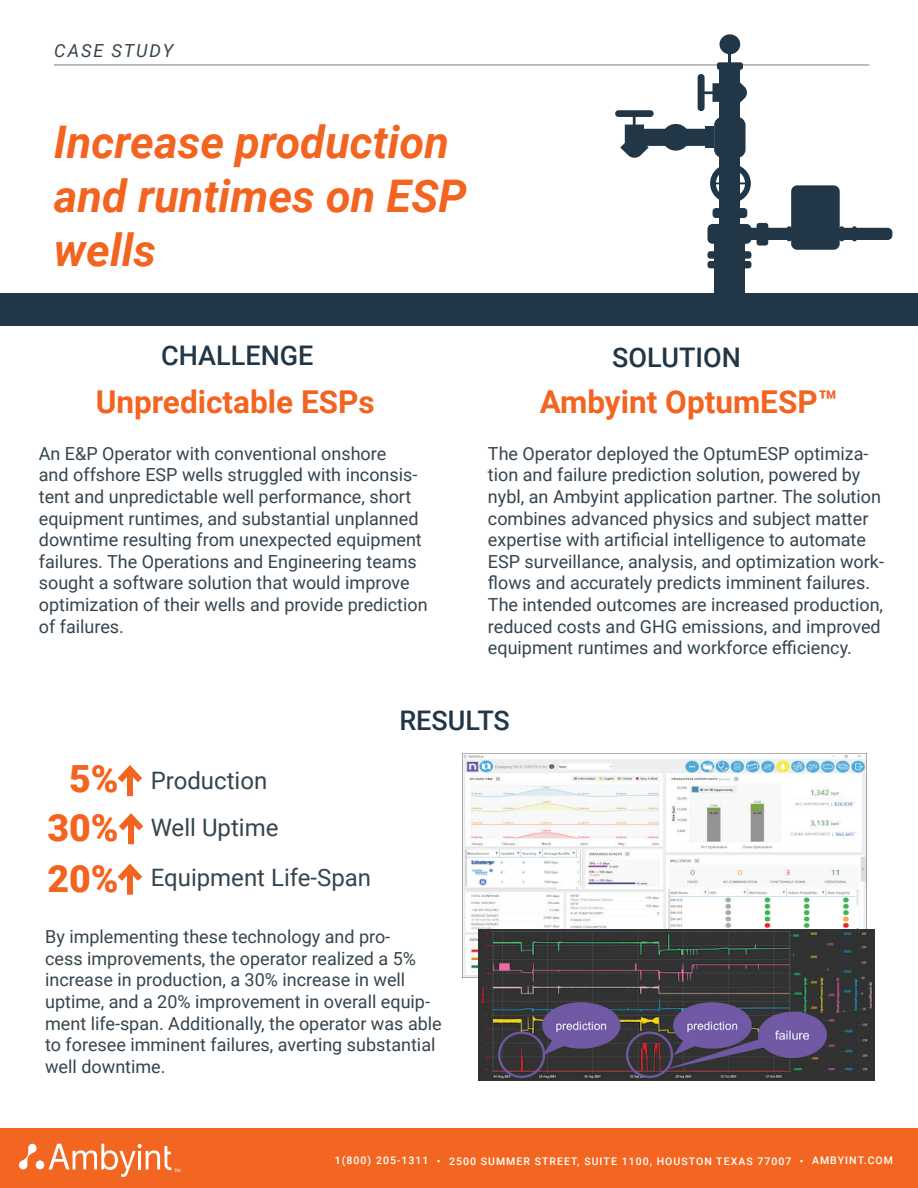
<style>
.page{position:relative;width:918px;height:1188px;background:#fff}
.page>*{position:absolute;margin:0;border:0;box-sizing:border-box;transform-origin:0 0}
.t1{font:italic 700 45px/54px "Roboto";color:#f36421}
.t2{font:900 37.5px "Roboto";color:#f36421}
.t3{font:700 31.5px "Roboto";color:#f36421}
.t4{font:500 27px "Roboto";color:#213646}
.t5{font:24px/49.9px "Roboto";color:#35444e}
.t6{font:18px/21.6px "Roboto";color:#35444e}
.t7{font:italic 18px "Roboto";letter-spacing:.11em;color:#35444e}
.t8{font:500 10.5px "Roboto";letter-spacing:.1em;color:#fff}
.t9{font:4.8px "Myriad Pro";color:#fff}
.s1{font-weight:900;font-size:37.5px;color:#f36421}
</style>
<div class="page">
<div style="left:0;top:1129px;width:918px;height:59px;background:#f36621"></div>
<svg style="left:19px;top:1144px;width:18px;height:25px"></svg>
<div style="left:36px;top:1160px;width:8px;height:9px;background:#fff;border-radius:50%"></div>
<svg style="left:49px;top:1144px;width:122px;height:33px"></svg>
<hr style="left:54px;top:64px;width:815px;height:2px;background:#a8a9ad">
<img style="left:463px;top:754px;width:404px;height:224px">
<div style="left:128px;top:818px;width:6px;height:26px;background:#f36421"></div>
<svg style="left:118px;top:813px;width:26px;height:18px"></svg>
<div style="left:0;top:293px;width:918px;height:33px;background:#213646"></div>
<div style="left:720px;top:69px;width:20px;height:156px;background:#213646"></div>
<div style="left:714px;top:244px;width:31px;height:49px;background:#213646"></div>
<div style="left:720px;top:34px;width:20px;height:20px;background:#213646;border-radius:50%"></div>
<div style="left:713px;top:208px;width:34px;height:10px;background:#213646;border-radius:3px"></div>
<div style="left:717px;top:62px;width:26px;height:8px;background:#213646;border-radius:3px"></div>
<div style="left:707px;top:224px;width:44px;height:20px;background:#213646;border-radius:5px"></div>
<svg style="left:751px;top:228px;width:36px;height:12px"></svg>
<svg style="left:844px;top:228px;width:48px;height:12px"></svg>
<div style="left:757px;top:223px;width:11px;height:23px;background:#213646;border-radius:3px"></div>
<hr style="left:787px;top:226px;width:4px;height:15px;background:#213646">
<hr style="left:840px;top:226px;width:4px;height:15px;background:#213646">
<hr style="left:852px;top:226px;width:4px;height:15px;background:#213646">
<div style="left:707px;top:251px;width:44px;height:8px;background:#213646;border-radius:3px"></div>
<div style="left:707px;top:261px;width:44px;height:7px;background:#213646;border-radius:3px"></div>
<svg style="left:729px;top:54px;width:2px;height:8px"></svg>
<div style="left:791px;top:185px;width:49px;height:65px;background:#213646;border-radius:6px"></div>
<svg style="left:615px;top:74px;width:136px;height:129px"></svg>
<div style="left:127px;top:769px;width:6px;height:27px;background:#f36421"></div>
<svg style="left:117px;top:765px;width:26px;height:18px"></svg>
<img style="left:479px;top:930px;width:396px;height:151px">
<div style="left:127px;top:868px;width:6px;height:27px;background:#f36421"></div>
<svg style="left:117px;top:863px;width:26px;height:18px"></svg>
<p class="t7" style="left:54px;top:38px;width:121px">CASE STUDY</p>
<h1 class="t1" style="left:54px;top:113px;width:414px">Increase production and runtimes on ESP wells</h1>
<h3 class="t4" style="left:161px;top:337px;width:154px">CHALLENGE</h3>
<h3 class="t3" style="left:96px;top:380px;width:280px">Unpredictable ESPs</h3>
<p class="t6" style="left:39px;top:442px;width:390px">An E&amp;P Operator with conventional onshore<br>and offshore ESP wells struggled with inconsis&shy;tent and unpredictable well performance, short equipment runtimes, and substantial unplanned downtime resulting from unexpected equipment failures. The Operations and Engineering teams sought a software solution that would improve optimization of their wells and provide prediction of failures.</p>
<h3 class="t4" style="left:612px;top:338px;width:130px">SOLUTION</h3>
<h3 class="t3" style="left:540px;top:380px;width:299px">Ambyint OptumESP™</h3>
<p class="t6" style="left:488px;top:442px;width:398px">The Operator deployed the OptumESP optimiza&shy;tion and failure prediction solution, powered by nybl, an Ambyint application partner. The solution combines advanced physics and subject matter expertise with artificial intelligence to automate ESP surveillance, analysis, and optimization work&shy;flows and accurately predicts imminent failures.<br>The intended outcomes are increased production, reduced costs and GHG emissions, and improved equipment runtimes and workforce efficiency.</p>
<h2 class="t2" style="left:69px;top:752px;width:51px">5%</h2>
<h3 class="t5" style="left:151px;top:755px;width:118px">Production</h3>
<h3 class="t5" style="left:47px;top:801px;width:325px"><span class="s1">30%</span> Well Uptime<br><span class="s1">20%</span> Equipment Life-Span</h3>
<h3 class="t4" style="left:399px;top:701px;width:112px">RESULTS</h3>
<p class="t6" style="left:45px;top:925px;width:398px">By implementing these technology and pro-<br>cess improvements, the operator realized a 5% increase in production, a 30% increase in well uptime, and a 20% improvement in overall equip&shy;ment life-span. Additionally, the operator was able to foresee imminent failures, averting substantial well downtime.</p>
<p class="t9" style="left:174px;top:1168px;width:8px">TM</p>
<p class="t8" style="left:335px;top:1154px;width:560px">1(800) 205-1311 • 2500 SUMMER STREET, SUITE 1100, HOUSTON TEXAS 77007 • AMBYINT.COM</p>
</div>
